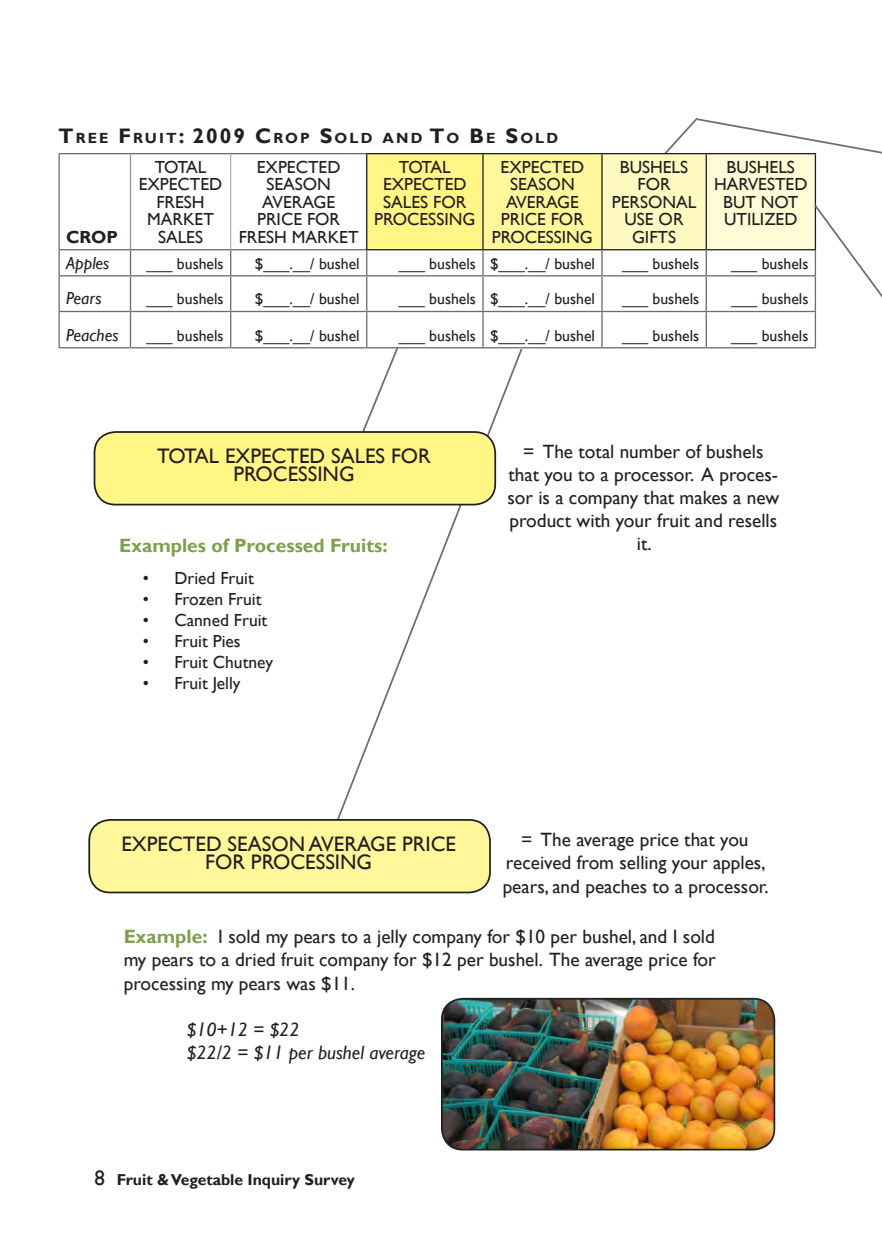
<style>
.page{position:relative;width:882px;height:1260px;background:#fff}
.page>*{position:absolute;margin:0;border:0;box-sizing:border-box;transform-origin:0 0}
.table_heading{font:21px/17.5px "Gill Sans";color:#231f20;text-align:center}
.t1{font:19.25px/23.1px "Gill Sans";color:#231f20;text-align:center}
.t2{font:italic 19.25px "Gill Sans";color:#231f20}
.t3{font:700 19.25px "Gill Sans";color:#809e4f}
.table_heading-2{font:17.5px/17.5px "Gill Sans";color:#231f20;text-align:center}
.table_heading-3{font:italic 17.5px "Gill Sans";color:#231f20}
.table_heading-4{font:700 17.5px "Gill Sans";color:#231f20}
.table_text{font:15.75px "Gill Sans";color:#231f20}
.t4{font:700 15.75px "Gill Sans";color:#231f20}
.table_title{font:700 14.7px "Gill Sans";letter-spacing:.145em;color:#231f20}
.s1{font-size:21px}
.s2{font-weight:700;color:#809e4f}
.s3{font-weight:400;font-size:21px}
</style>
<div class="page">
<svg style="left:335px;top:348px;width:189px;height:475px"></svg>
<div style="left:89px;top:820px;width:401px;height:72px;background:#fff79a;border-radius:21px"></div>
<div style="left:88px;top:819px;width:403px;height:74px;border:2px solid #231f20;border-radius:21px"></div>
<img style="left:442px;top:999px;width:332px;height:149px">
<div style="left:441px;top:998px;width:334px;height:153px;border:2px solid #231f20;border-radius:21px"></div>
<svg style="left:361px;top:345px;width:39px;height:86px"></svg>
<svg style="left:664px;top:117px;width:218px;height:55px"></svg>
<svg style="left:60px;top:154px;width:306px;height:193px"></svg>
<div style="left:367px;top:154px;width:116px;height:96px;background:#fff685"></div>
<div style="left:483px;top:154px;width:119px;height:96px;background:#fff79a"></div>
<div style="left:602px;top:154px;width:104px;height:96px;background:#fffac1"></div>
<div style="left:706px;top:154px;width:109px;height:96px;background:#fffbd6"></div>
<svg style="left:59px;top:250px;width:1px;height:25px"></svg>
<svg style="left:130px;top:250px;width:1px;height:25px"></svg>
<svg style="left:230px;top:250px;width:1px;height:25px"></svg>
<svg style="left:366px;top:250px;width:1px;height:25px"></svg>
<hr style="left:482px;top:250px;width:2px;height:25px;background:#6c6d70">
<hr style="left:601px;top:250px;width:2px;height:25px;background:#6c6d70">
<svg style="left:706px;top:250px;width:1px;height:25px"></svg>
<hr style="left:130px;top:276px;width:1px;height:35px;background:#6c6d70">
<hr style="left:230px;top:276px;width:1px;height:35px;background:#6c6d70">
<hr style="left:366px;top:276px;width:1px;height:35px;background:#6c6d70">
<hr style="left:482px;top:276px;width:2px;height:35px;background:#6c6d70">
<hr style="left:601px;top:276px;width:2px;height:35px;background:#6c6d70">
<hr style="left:706px;top:276px;width:1px;height:35px;background:#6c6d70">
<hr style="left:59px;top:311px;width:72px;height:1px;background:#6c6d70">
<hr style="left:483px;top:311px;width:119px;height:1px;background:#6c6d70">
<hr style="left:602px;top:311px;width:104px;height:1px;background:#6c6d70">
<hr style="left:601px;top:312px;width:2px;height:35px;background:#6c6d70">
<hr style="left:706px;top:311px;width:110px;height:1px;background:#6c6d70">
<hr style="left:706px;top:312px;width:1px;height:35px;background:#6c6d70">
<hr style="left:59px;top:275px;width:72px;height:1px;background:#6c6d70">
<hr style="left:59px;top:276px;width:1px;height:35px;background:#6c6d70">
<hr style="left:130px;top:275px;width:101px;height:1px;background:#6c6d70">
<hr style="left:231px;top:275px;width:136px;height:1px;background:#6c6d70">
<hr style="left:367px;top:275px;width:116px;height:1px;background:#6c6d70">
<hr style="left:483px;top:275px;width:119px;height:1px;background:#6c6d70">
<hr style="left:602px;top:275px;width:104px;height:1px;background:#6c6d70">
<hr style="left:706px;top:275px;width:110px;height:1px;background:#6c6d70">
<hr style="left:59px;top:312px;width:1px;height:35px;background:#6c6d70">
<hr style="left:59px;top:347px;width:72px;height:1px;background:#6c6d70">
<hr style="left:483px;top:347px;width:119px;height:1px;background:#6c6d70">
<hr style="left:602px;top:347px;width:104px;height:1px;background:#6c6d70">
<hr style="left:706px;top:347px;width:110px;height:1px;background:#6c6d70">
<hr style="left:231px;top:311px;width:136px;height:1px;background:#6c6d70">
<hr style="left:231px;top:347px;width:136px;height:1px;background:#6c6d70">
<hr style="left:130px;top:311px;width:101px;height:1px;background:#6c6d70">
<hr style="left:130px;top:312px;width:1px;height:35px;background:#6c6d70">
<hr style="left:230px;top:312px;width:1px;height:35px;background:#6c6d70">
<hr style="left:130px;top:347px;width:101px;height:1px;background:#6c6d70">
<hr style="left:367px;top:311px;width:116px;height:1px;background:#6c6d70">
<hr style="left:366px;top:312px;width:1px;height:35px;background:#6c6d70">
<hr style="left:482px;top:312px;width:2px;height:35px;background:#6c6d70">
<hr style="left:367px;top:347px;width:116px;height:1px;background:#6c6d70">
<hr style="left:483px;top:153px;width:119px;height:1px;background:#231f20">
<hr style="left:483px;top:249px;width:119px;height:1px;background:#231f20">
<hr style="left:602px;top:153px;width:104px;height:1px;background:#231f20">
<hr style="left:601px;top:154px;width:2px;height:95px;background:#231f20">
<hr style="left:602px;top:249px;width:104px;height:1px;background:#231f20">
<hr style="left:706px;top:153px;width:110px;height:1px;background:#231f20">
<hr style="left:706px;top:154px;width:1px;height:95px;background:#231f20">
<hr style="left:815px;top:154px;width:1px;height:95px;background:#231f20">
<hr style="left:706px;top:249px;width:110px;height:1px;background:#231f20">
<hr style="left:59px;top:153px;width:72px;height:1px;background:#6c6d70">
<hr style="left:59px;top:154px;width:1px;height:95px;background:#6c6d70">
<hr style="left:59px;top:249px;width:72px;height:1px;background:#6c6d70">
<hr style="left:231px;top:153px;width:135px;height:1px;background:#6c6d70">
<hr style="left:231px;top:249px;width:135px;height:1px;background:#6c6d70">
<hr style="left:366px;top:153px;width:117px;height:1px;background:#231f20">
<hr style="left:366px;top:154px;width:1px;height:95px;background:#231f20">
<hr style="left:482px;top:154px;width:2px;height:95px;background:#231f20">
<hr style="left:366px;top:249px;width:117px;height:1px;background:#231f20">
<hr style="left:130px;top:153px;width:101px;height:1px;background:#6c6d70">
<hr style="left:130px;top:249px;width:101px;height:1px;background:#6c6d70">
<hr style="left:130px;top:154px;width:1px;height:95px;background:#95979a">
<hr style="left:230px;top:154px;width:1px;height:95px;background:#b2b3b7">
<div style="left:94px;top:432px;width:401px;height:73px;background:#fff685;border-radius:21px"></div>
<div style="left:94px;top:431px;width:402px;height:74px;border:2px solid #231f20;border-radius:21px"></div>
<svg style="left:813px;top:203px;width:69px;height:146px"></svg>
<p class="table_title" style="left:59px;top:130px;width:501px"><span class="s1">T</span>REE <span class="s1">F</span>RUIT<span class="s1">: 2009 C</span>ROP <span class="s1">S</span>OLD AND <span class="s1">T</span>O <span class="s1">B</span>E <span class="s1">S</span>OLD</p>
<p class="table_heading-4" style="left:66px;top:226px;width:53px">CROP</p>
<p class="table_heading-2" style="left:139px;top:158px;width:85px">TOTAL<br>EXPECTED<br>FRESH<br>MARKET<br>SALES</p>
<p class="table_heading-2" style="left:239px;top:158px;width:121px">EXPECTED<br>SEASON<br>AVERAGE<br>PRICE FOR<br>FRESH MARKET</p>
<p class="table_heading-2" style="left:374px;top:158px;width:103px">TOTAL<br>EXPECTED<br>SALES FOR<br>PROCESSING</p>
<p class="table_heading-2" style="left:492px;top:158px;width:103px">EXPECTED<br>SEASON<br>AVERAGE<br>PRICE FOR<br>PROCESSING</p>
<p class="table_heading-2" style="left:612px;top:158px;width:86px">BUSHELS<br>FOR<br>PERSONAL<br>USE OR<br>GIFTS</p>
<p class="table_heading-2" style="left:714px;top:158px;width:95px">BUSHELS<br>HARVESTED<br>BUT NOT<br>UTILIZED</p>
<p class="table_heading-3" style="left:66px;top:253px;width:45px">Apples</p>
<p class="table_text" style="left:146px;top:254px;width:79px">___ bushels</p>
<p class="table_text" style="left:255px;top:254px;width:106px">$___.__/ bushel</p>
<p class="table_text" style="left:399px;top:254px;width:79px">___ bushels</p>
<p class="table_text" style="left:490px;top:254px;width:106px">$___.__/ bushel</p>
<p class="table_text" style="left:622px;top:254px;width:79px">___ bushels</p>
<p class="table_text" style="left:731px;top:254px;width:79px">___ bushels</p>
<p class="table_heading-3" style="left:66px;top:288px;width:37px">Pears</p>
<p class="table_text" style="left:146px;top:290px;width:79px">___ bushels</p>
<p class="table_text" style="left:255px;top:290px;width:106px">$___.__/ bushel</p>
<p class="table_text" style="left:399px;top:290px;width:79px">___ bushels</p>
<p class="table_text" style="left:490px;top:290px;width:106px">$___.__/ bushel</p>
<p class="table_text" style="left:622px;top:290px;width:79px">___ bushels</p>
<p class="table_text" style="left:731px;top:290px;width:79px">___ bushels</p>
<p class="table_heading-3" style="left:66px;top:325px;width:54px">Peaches</p>
<p class="table_text" style="left:146px;top:326px;width:79px">___ bushels</p>
<p class="table_text" style="left:255px;top:326px;width:106px">$___.__/ bushel</p>
<p class="table_text" style="left:399px;top:326px;width:79px">___ bushels</p>
<p class="table_text" style="left:490px;top:326px;width:106px">$___.__/ bushel</p>
<p class="table_text" style="left:622px;top:326px;width:79px">___ bushels</p>
<p class="table_text" style="left:731px;top:326px;width:79px">___ bushels</p>
<p class="table_heading" style="left:157px;top:448px;width:275px">TOTAL EXPECTED SALES FOR<br>PROCESSING</p>
<p class="t1" style="left:507px;top:440px;width:273px">= The total number of bushels that you to a processor. A proces&shy;sor is a company that makes a new product with your fruit and resells</p>
<p class="t3" style="left:119px;top:534px;width:270px">Examples of Processed Fruits:</p>
<p class="t1" style="left:637px;top:533px;width:16px">it.</p>
<p class="table_heading-2" style="left:143px;top:569px;width:113px">• Dried Fruit</p>
<p class="table_heading-2" style="left:143px;top:590px;width:120px">• Frozen Fruit</p>
<p class="table_heading-2" style="left:143px;top:611px;width:126px">• Canned Fruit</p>
<p class="table_heading-2" style="left:143px;top:632px;width:99px">• Fruit Pies</p>
<p class="table_heading-2" style="left:143px;top:653px;width:132px">• Fruit Chutney</p>
<p class="table_heading-2" style="left:143px;top:674px;width:99px">• Fruit Jelly</p>
<p class="table_heading" style="left:121px;top:836px;width:336px">EXPECTED SEASON AVERAGE PRICE<br>FOR PROCESSING</p>
<p class="t1" style="left:503px;top:829px;width:268px">= The average price that you received from selling your apples, pears, and peaches to a processor.</p>
<p class="t1" style="left:124px;top:926px;width:594px;text-align:justify"><span class="s2">Example:</span> I sold my pears to a jelly company for $10 per bushel, and I sold my pears to a dried fruit company for $12 per bushel. The average price for processing my pears was $11.</p>
<p class="t2" style="left:187px;top:1018px;width:114px">$10+12 = $22</p>
<p class="t2" style="left:187px;top:1041px;width:240px">$22/2 = $11 per bushel average</p>
<p class="t4" style="left:94px;top:1170px;width:262px"><span class="s3">8</span> Fruit &amp; Vegetable Inquiry Survey</p>
</div>
